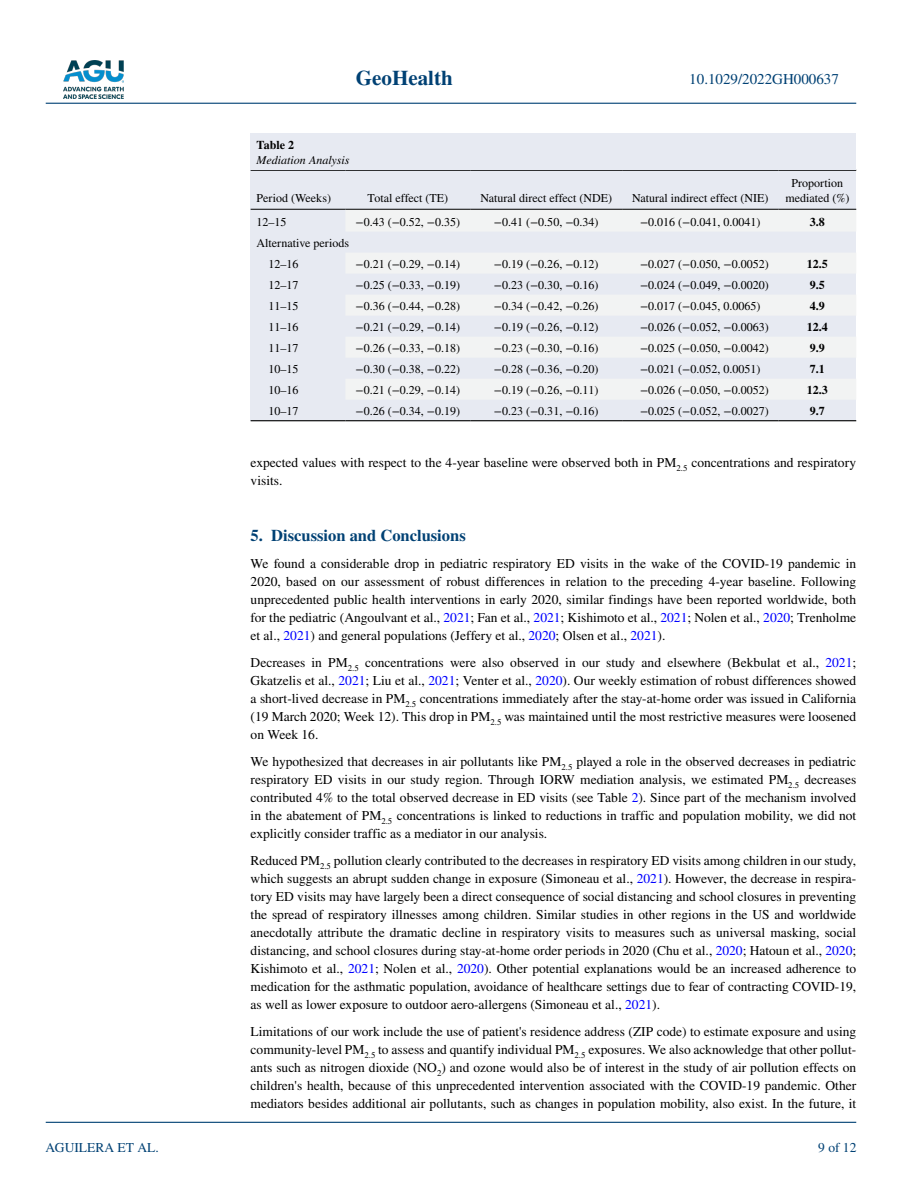
<style>
.page{position:relative;width:902px;height:1183px;background:#fff}
.page>*{position:absolute;margin:0;border:0;box-sizing:border-box;transform-origin:0 0}
.t1{font:700 21px "STIX";color:#004174}
.t2{font:700 16.5px "STIX";color:#004174}
.t3{font:15px "STIX";color:#004174}
.t4{font:13.5px/18px "STIX";color:#000;text-align:justify}
.t5{font:13.5px "STIX";color:#004174}
.t6{font:12px/15px "STIX";color:#000;text-align:center}
.t7{font:700 12px "STIX";color:#000}
.t8{font:italic 12px "STIX";color:#000}
.s1{color:#00f}
</style>
<div class="page">
<img style="left:63px;top:60px;width:60px;height:39px">
<hr style="left:46px;top:103px;width:810px;height:1px;background:#004174">
<hr style="left:46px;top:1121px;width:810px;height:1px;background:#004174">
<div style="left:250px;top:170px;width:606px;height:251px;background:#e7eaf2"></div>
<svg style="left:346px;top:210px;width:510px;height:189px;fill:#f2f3f3"></svg>
<hr style="left:250px;top:170px;width:95px;height:1px;background:#000">
<hr style="left:250px;top:209px;width:95px;height:1px;background:#000">
<hr style="left:345px;top:170px;width:125px;height:1px;background:#000">
<hr style="left:345px;top:209px;width:125px;height:1px;background:#000">
<hr style="left:470px;top:170px;width:152px;height:1px;background:#000">
<hr style="left:470px;top:209px;width:152px;height:1px;background:#000">
<hr style="left:622px;top:170px;width:156px;height:1px;background:#000">
<hr style="left:622px;top:209px;width:156px;height:1px;background:#000">
<hr style="left:778px;top:170px;width:78px;height:1px;background:#000">
<hr style="left:778px;top:209px;width:78px;height:1px;background:#000">
<hr style="left:250px;top:420px;width:95px;height:1px;background:#000">
<hr style="left:345px;top:420px;width:125px;height:1px;background:#000">
<hr style="left:470px;top:420px;width:152px;height:1px;background:#000">
<hr style="left:622px;top:420px;width:156px;height:1px;background:#000">
<hr style="left:778px;top:420px;width:78px;height:1px;background:#000">
<div style="left:250px;top:134px;width:606px;height:36px;background:#e7eaf2"></div>
<p class="t5" style="left:45px;top:1138px;width:115px">AGUILERA ET AL.</p>
<h1 class="t1" style="left:356px;top:66px;width:98px">GeoHealth</h1>
<p class="t7" style="left:256px;top:137px;width:39px">Table 2</p>
<p class="t8" style="left:256px;top:151px;width:94px">Mediation Analysis</p>
<p class="t3" style="left:689px;top:69px;width:151px">10.1029/2022GH000637</p>
<p class="t6" style="left:256px;top:191px;width:76px">Period (Weeks)</p>
<p class="t6" style="left:367px;top:191px;width:82px">Total effect (TE)</p>
<p class="t6" style="left:480px;top:191px;width:133px">Natural direct effect (NDE)</p>
<p class="t6" style="left:632px;top:191px;width:138px">Natural indirect effect (NIE)</p>
<p class="t6" style="left:785px;top:176px;width:65px">Proportion mediated (%)</p>
<p class="t6" style="left:256px;top:215px;width:31px">12–15</p>
<p class="t6" style="left:355px;top:215px;width:106px">−0.43 (−0.52, −0.35)</p>
<p class="t6" style="left:494px;top:215px;width:106px">−0.41 (−0.50, −0.34)</p>
<p class="t6" style="left:640px;top:215px;width:122px">−0.016 (−0.041, 0.0041)</p>
<p class="t7" style="left:809px;top:214px;width:16px">3.8</p>
<p class="t6" style="left:268px;top:233px;width:82px;line-height:21px;text-align:left;text-indent:-12px">Alternative periods<br>12–16</p>
<p class="t6" style="left:355px;top:257px;width:106px">−0.21 (−0.29, −0.14)</p>
<p class="t6" style="left:494px;top:257px;width:106px">−0.19 (−0.26, −0.12)</p>
<p class="t6" style="left:640px;top:257px;width:130px">−0.027 (−0.050, −0.0052)</p>
<p class="t7" style="left:806px;top:256px;width:22px">12.5</p>
<p class="t6" style="left:268px;top:278px;width:31px">12–17</p>
<p class="t6" style="left:355px;top:278px;width:106px">−0.25 (−0.33, −0.19)</p>
<p class="t6" style="left:494px;top:278px;width:106px">−0.23 (−0.30, −0.16)</p>
<p class="t6" style="left:640px;top:278px;width:130px">−0.024 (−0.049, −0.0020)</p>
<p class="t7" style="left:809px;top:277px;width:16px">9.5</p>
<p class="t6" style="left:268px;top:299px;width:31px">11–15</p>
<p class="t6" style="left:355px;top:299px;width:106px">−0.36 (−0.44, −0.28)</p>
<p class="t6" style="left:494px;top:299px;width:106px">−0.34 (−0.42, −0.26)</p>
<p class="t6" style="left:640px;top:299px;width:122px">−0.017 (−0.045, 0.0065)</p>
<p class="t7" style="left:809px;top:298px;width:16px">4.9</p>
<p class="t6" style="left:268px;top:320px;width:31px">11–16</p>
<p class="t6" style="left:355px;top:320px;width:106px">−0.21 (−0.29, −0.14)</p>
<p class="t6" style="left:494px;top:320px;width:106px">−0.19 (−0.26, −0.12)</p>
<p class="t6" style="left:640px;top:320px;width:130px">−0.026 (−0.052, −0.0063)</p>
<p class="t7" style="left:806px;top:319px;width:22px">12.4</p>
<p class="t6" style="left:268px;top:341px;width:31px">11–17</p>
<p class="t6" style="left:355px;top:341px;width:106px">−0.26 (−0.33, −0.18)</p>
<p class="t6" style="left:494px;top:341px;width:106px">−0.23 (−0.30, −0.16)</p>
<p class="t6" style="left:640px;top:341px;width:130px">−0.025 (−0.050, −0.0042)</p>
<p class="t7" style="left:809px;top:340px;width:16px">9.9</p>
<p class="t6" style="left:268px;top:362px;width:31px">10–15</p>
<p class="t6" style="left:355px;top:362px;width:106px">−0.30 (−0.38, −0.22)</p>
<p class="t6" style="left:494px;top:362px;width:106px">−0.28 (−0.36, −0.20)</p>
<p class="t6" style="left:640px;top:362px;width:122px">−0.021 (−0.052, 0.0051)</p>
<p class="t7" style="left:809px;top:361px;width:16px">7.1</p>
<p class="t6" style="left:268px;top:383px;width:31px">10–16</p>
<p class="t6" style="left:355px;top:383px;width:106px">−0.21 (−0.29, −0.14)</p>
<p class="t6" style="left:494px;top:383px;width:106px">−0.19 (−0.26, −0.11)</p>
<p class="t6" style="left:640px;top:383px;width:130px">−0.026 (−0.050, −0.0052)</p>
<p class="t7" style="left:806px;top:382px;width:22px">12.3</p>
<p class="t6" style="left:268px;top:404px;width:31px">10–17</p>
<p class="t6" style="left:355px;top:404px;width:106px">−0.26 (−0.34, −0.19)</p>
<p class="t6" style="left:494px;top:404px;width:106px">−0.23 (−0.31, −0.16)</p>
<p class="t6" style="left:640px;top:404px;width:130px">−0.025 (−0.052, −0.0027)</p>
<p class="t7" style="left:809px;top:403px;width:16px">9.7</p>
<p class="t4" style="left:250px;top:454px;width:607px">expected values with respect to the 4-year baseline were observed both in PM<sub>2.5</sub> concentrations and respiratory visits.</p>
<p class="t2" style="left:250px;top:525px;width:217px">5. Discussion and Conclusions</p>
<p class="t4" style="left:250px;top:555px;width:607px">We found a considerable drop in pediatric respiratory ED visits in the wake of the COVID-19 pandemic in 2020, based on our assessment of robust differences in relation to the preceding 4-year baseline. Following unprecedented public health interventions in early 2020, similar findings have been reported worldwide, both for the pediatric (Angoulvant et al., <span class="s1">2021</span>; Fan et al., <span class="s1">2021</span>; Kishimoto et al., <span class="s1">2021</span>; Nolen et al., <span class="s1">2020</span>; Trenholme et al., <span class="s1">2021</span>) and general populations (Jeffery et al., <span class="s1">2020</span>; Olsen et al., <span class="s1">2021</span>).</p>
<p class="t4" style="left:250px;top:654px;width:607px">Decreases in PM<sub>2.5</sub> concentrations were also observed in our study and elsewhere (Bekbulat et al., <span class="s1">2021</span>; Gkatzelis et al., <span class="s1">2021</span>; Liu et al., <span class="s1">2021</span>; Venter et al., <span class="s1">2020</span>). Our weekly estimation of robust differences showed a short-lived decrease in PM<sub>2.5</sub> concentrations immediately after the stay-at-home order was issued in California (19 March 2020; Week 12). This drop in PM<sub>2.5</sub> was maintained until the most restrictive measures were loosened on Week 16.</p>
<p class="t4" style="left:250px;top:753px;width:607px">We hypothesized that decreases in air pollutants like PM<sub>2.5</sub> played a role in the observed decreases in pediatric respiratory ED visits in our study region. Through IORW mediation analysis, we estimated PM<sub>2.5</sub> decreases contributed 4% to the total observed decrease in ED visits (see Table <span class="s1">2</span>). Since part of the mechanism involved in the abatement of PM<sub>2.5</sub> concentrations is linked to reductions in traffic and population mobility, we did not explicitly consider traffic as a mediator in our analysis.</p>
<p class="t4" style="left:250px;top:852px;width:607px">Reduced PM<sub>2.5</sub> pollution clearly contributed to the decreases in respiratory ED visits among children in our study, which suggests an abrupt sudden change in exposure (Simoneau et al., <span class="s1">2021</span>). However, the decrease in respira&shy;tory ED visits may have largely been a direct consequence of social distancing and school closures in preventing the spread of respiratory illnesses among children. Similar studies in other regions in the US and worldwide anecdotally attribute the dramatic decline in respiratory visits to measures such as universal masking, social distancing, and school closures during stay-at-home order periods in 2020 (Chu et al., <span class="s1">2020</span>; Hatoun et al., <span class="s1">2020</span>; Kishimoto et al., <span class="s1">2021</span>; Nolen et al., <span class="s1">2020</span>). Other potential explanations would be an increased adherence to medication for the asthmatic population, avoidance of healthcare settings due to fear of contracting COVID-19, as well as lower exposure to outdoor aero-allergens (Simoneau et al., <span class="s1">2021</span>).</p>
<p class="t4" style="left:250px;top:1023px;width:607px">Limitations of our work include the use of patient's residence address (ZIP code) to estimate exposure and using community-level PM<sub>2.5</sub> to assess and quantify individual PM<sub>2.5</sub> exposures. We also acknowledge that other pollut&shy;ants such as nitrogen dioxide (NO<sub>2</sub>) and ozone would also be of interest in the study of air pollution effects on children's health, because of this unprecedented intervention associated with the COVID-19 pandemic. Other mediators besides additional air pollutants, such as changes in population mobility, also exist. In the future, it</p>
<p class="t5" style="left:818px;top:1138px;width:40px">9 of 12</p>
</div>
